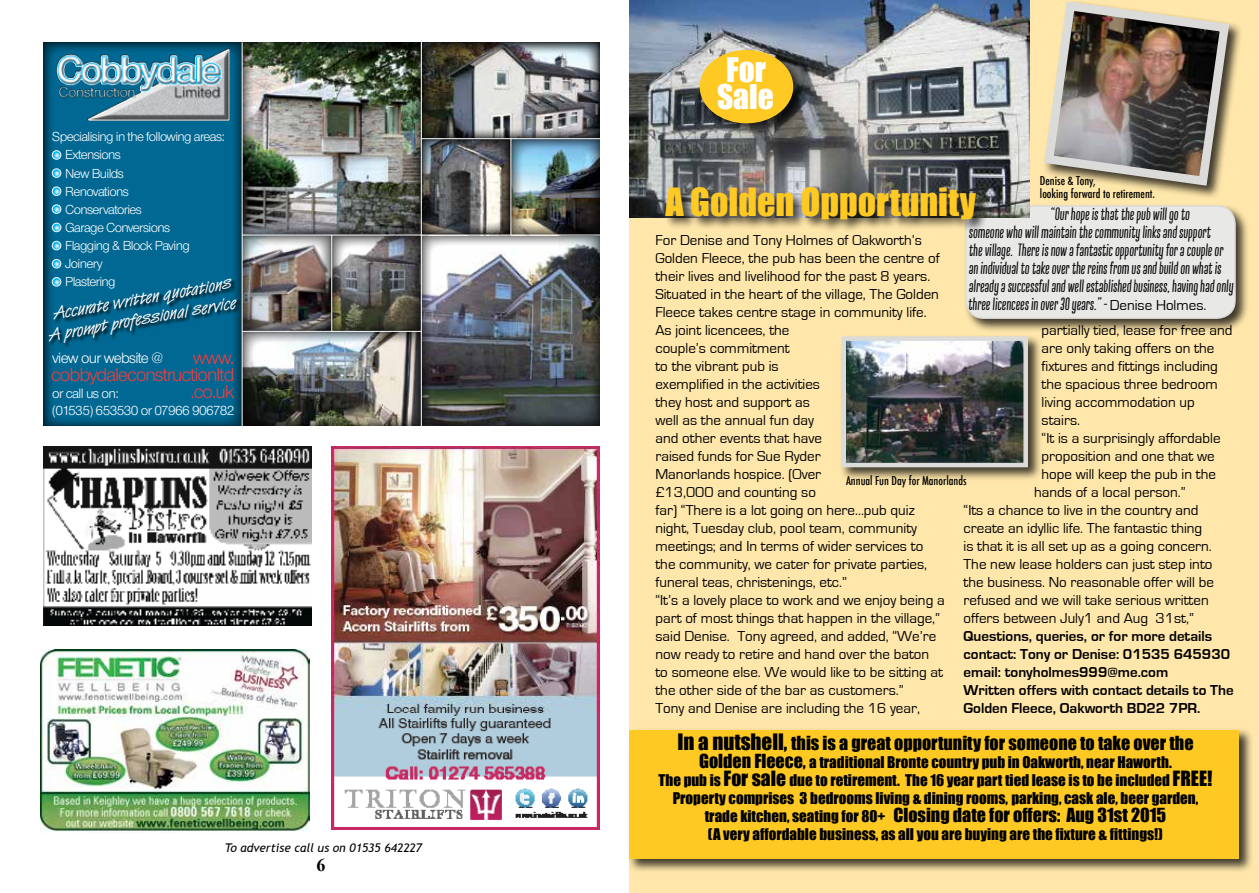
<style>
.page{position:relative;width:1259px;height:893px;background:#fff}
.page>*{position:absolute;margin:0;border:0;box-sizing:border-box;transform-origin:0 0}
.t1{font:35.7px "Impact";color:#ffc924}
.t2{font:31.2px/27px "Impact";color:#fff}
.t3{font:19.5px/17.4px "Nimbus Sans Novus T";letter-spacing:-.05em;color:#ef3e42;text-align:right}
.t4{font:700 18px "Times New Roman";color:#000}
.t5{font:italic 700 17.85px/18px "Briko Rough";color:#000}
.t6{font:17.85px "Impact";color:#000}
.t7{font:17.55px/20.2px "Van Dijk D";color:#fff;text-align:center}
.t8{font:15.6px "Nimbus Sans Novus T";letter-spacing:-.045em;color:#fff}
.t9{font:14.85px/18px "Eurostile";color:#000}
.t10{font:14.85px/18px "Impact";color:#000;text-align:center}
.t11{font:700 14.85px/18px "Eurostile";color:#000}
.t12{font:14.1px/16.8px "Nimbus Sans Novus T";letter-spacing:-.045em;color:#fff}
.t13{font:13.65px/18.1px "Nimbus Sans Novus T";letter-spacing:-.045em;color:#fff}
.t14{font:italic 12px "Trebuchet MS";color:#000}
.t15{font:500 condensed 11.85px/13.5px "Futura";color:#000}
.s1{font-family:"Eurostile";font-weight:400;font-style:normal;font-size:14.85px}
.s2{font-size:20.85px}
.s3{font-size:17.85px}
.s4{font-size:19.35px}
.s5{font-size:14.85px}
</style>
<div class="page">
<div style="left:629px;top:0;width:629px;height:893px;background:#ffe7ab"></div>
<div style="left:1042px;top:0;width:200px;height:199px;background:#000;opacity:.75"></div>
<img style="left:1042px;top:0;width:192px;height:190px">
<div style="left:839px;top:334px;width:203px;height:148px;background:#000;opacity:.75"></div>
<img style="left:847px;top:342px;width:175px;height:119px">
<div style="left:841px;top:336px;width:187px;height:131px;border:5px solid #dbdcda"></div>
<div style="left:627px;top:728px;width:626px;height:145px;background:#000;opacity:.75"></div>
<div style="left:629px;top:730px;width:610px;height:128px;background:#ffc924"></div>
<img style="left:41px;top:649px;width:269px;height:182px">
<img style="left:332px;top:446px;width:268px;height:383px">
<img style="left:44px;top:446px;width:267px;height:179px">
<div style="left:963px;top:203px;width:286px;height:130px;background:#000;opacity:.75"></div>
<div style="left:966px;top:206px;width:269px;height:112px;background:#e8e8e7;border-radius:18px"></div>
<div style="left:965px;top:205px;width:270px;height:114px;border:2px solid #dbdcda;border-radius:18px"></div>
<img style="left:629px;top:0;width:400px;height:218px">
<div style="left:664px;top:185px;width:326px;height:49px;background:#000;opacity:.75"></div>
<div style="left:697px;top:48px;width:110px;height:89px;background:#000;opacity:.75"></div>
<div style="left:699px;top:50px;width:94px;height:73px;background:#ffc924;border-radius:50%"></div>
<svg style="left:44px;top:43px;width:198px;height:382px;background:#00648d"></svg>
<img style="left:243px;top:43px;width:178px;height:192px">
<svg style="left:332px;top:236px;width:89px;height:95px;background:#666662"></svg>
<img style="left:422px;top:236px;width:178px;height:189px">
<img style="left:243px;top:332px;width:178px;height:93px">
<img style="left:511px;top:139px;width:89px;height:96px">
<img style="left:422px;top:43px;width:178px;height:95px">
<svg style="left:422px;top:139px;width:88px;height:96px;background:#676768"></svg>
<img style="left:243px;top:236px;width:88px;height:95px">
<svg style="left:52px;top:151px;width:9px;height:8px"></svg>
<div style="left:52px;top:150px;width:9px;height:10px;border:1px solid #fff;border-radius:50%"></div>
<svg style="left:52px;top:169px;width:9px;height:8px"></svg>
<div style="left:52px;top:168px;width:9px;height:10px;border:1px solid #fff;border-radius:50%"></div>
<svg style="left:52px;top:187px;width:9px;height:8px"></svg>
<div style="left:52px;top:187px;width:9px;height:9px;border:1px solid #fff;border-radius:50%"></div>
<svg style="left:52px;top:205px;width:9px;height:8px"></svg>
<div style="left:52px;top:204px;width:9px;height:10px;border:1px solid #fff;border-radius:50%"></div>
<svg style="left:52px;top:223px;width:9px;height:9px"></svg>
<div style="left:52px;top:223px;width:9px;height:9px;border:1px solid #fff;border-radius:50%"></div>
<svg style="left:52px;top:241px;width:9px;height:9px"></svg>
<div style="left:52px;top:241px;width:9px;height:9px;border:1px solid #fff;border-radius:50%"></div>
<svg style="left:52px;top:259px;width:9px;height:9px"></svg>
<div style="left:52px;top:259px;width:9px;height:9px;border:1px solid #fff;border-radius:50%"></div>
<img style="left:47px;top:43px;width:191px;height:86px">
<img style="left:50px;top:272px;width:190px;height:20px">
<img style="left:45px;top:292px;width:200px;height:60px">
<p class="t13" style="left:65px;top:127px;width:161px;text-indent:-13px">Specialising in the following areas:<br>Extensions<br>New Builds<br>Renovations<br>Conservatories<br>Garage Conversions<br>Flagging &amp; Block Paving<br>Joinery<br>Plastering</p>
<p class="t7" style="left:43px;top:305px;width:192px;rotate:-10deg">Accurate written quotations<br>A prompt professional service</p>
<p class="t8" style="left:52px;top:349px;width:112px">view our website @</p>
<p class="t12" style="left:52px;top:384px;width:184px">or call us on:<br>(01535) 653530 or 07966 906782</p>
<h3 class="t3" style="left:51px;top:348px;width:185px">www. cobbydaleconstructionltd .co.uk</h3>
<p class="t14" style="left:225px;top:841px;width:199px">To advertise call us on 01535 642227</p>
<p class="t4" style="left:316px;top:855px;width:10px">6</p>
<h2 class="t2" style="left:717px;top:56px;width:58px">For<br>Sale</h2>
<p class="t15" style="left:1040px;top:174px;width:117px">Denise &amp; Tony,<br>looking forward to retirement.</p>
<h1 class="t1" style="left:665px;top:180px;width:312px">A Golden Opportunity</h1>
<p class="t5" style="left:968px;top:205px;width:267px;text-indent:82px">“Our hope is that the pub will go to<br>someone who will maintain the community links and support<br>the village. There is now a fantastic opportunity for a couple or an individual to take over the reins from us and build on what is already a successful and well established business, having had only three licencees in over 30 years.” - <span class="s1">Denise Holmes.</span></p>
<p class="t9" style="left:1041px;top:322px;width:192px">partially tied, lease for free and</p>
<p class="t9" style="left:1041px;top:340px;width:174px">are only taking offers on the</p>
<p class="t9" style="left:1041px;top:358px;width:178px">fixtures and fittings including</p>
<p class="t9" style="left:1041px;top:376px;width:178px">the spacious three bedroom</p>
<p class="t9" style="left:1041px;top:394px;width:155px">living accommodation up</p>
<p class="t9" style="left:1041px;top:412px;width:40px">stairs.</p>
<p class="t9" style="left:1041px;top:430px;width:180px">“It is a surprisingly affordable</p>
<p class="t9" style="left:1041px;top:448px;width:175px">proposition and one that we</p>
<p class="t9" style="left:1041px;top:466px;width:176px">hope will keep the pub in the</p>
<p class="t9" style="left:1034px;top:484px;width:153px">hands of a local person.”</p>
<p class="t9" style="left:963px;top:502px;width:236px">“Its a chance to live in the country and</p>
<p class="t9" style="left:963px;top:520px;width:240px">create an idyllic life. The fantastic thing</p>
<p class="t9" style="left:963px;top:538px;width:250px">is that it is all set up as a going concern.</p>
<p class="t9" style="left:963px;top:556px;width:250px">The new lease holders can just step into</p>
<p class="t9" style="left:963px;top:574px;width:252px">the business. No reasonable offer will be</p>
<p class="t9" style="left:963px;top:592px;width:247px">refused and we will take serious written</p>
<p class="t9" style="left:963px;top:610px;width:232px">offers between July1 and Aug 31st,”</p>
<p class="t11" style="left:963px;top:628px;width:272px">Questions, queries, or for more details contact: Tony or Denise: 01535 645930 email: tonyholmes999@me.com<br>Written offers with contact details to The Golden Fleece, Oakworth BD22 7PR.</p>
<p class="t9" style="left:655px;top:232px;width:291px">For Denise and Tony Holmes of Oakworth’s Golden Fleece, the pub has been the centre of their lives and livelihood for the past 8 years.<br>Situated in the heart of the village, The Golden Fleece takes centre stage in community life.<br>As joint licencees, the<br>couple’s commitment<br>to the vibrant pub is<br>exemplified in the activities<br>they host and support as<br>well as the annual fun day<br>and other events that have<br>raised funds for Sue Ryder<br>Manorlands hospice. (Over<br>£13,000 and counting so<br>far) “There is a lot going on here...pub quiz night, Tuesday club, pool team, community meetings; and In terms of wider services to the community, we cater for private parties, funeral teas, christenings, etc.”<br>“It’s a lovely place to work and we enjoy being a part of most things that happen in the village,” said Denise. Tony agreed, and added, “We’re now ready to retire and hand over the baton to someone else. We would like to be sitting at the other side of the bar as customers.”<br>Tony and Denise are including the 16 year,</p>
<p class="t15" style="left:846px;top:473px;width:122px">Annual Fun Day for Manorlands</p>
<p class="t6" style="left:677px;top:732px;width:518px"><span class="s2">In a nutshell,</span> this is a great opportunity for someone to take over the</p>
<p class="t10" style="left:658px;top:753px;width:555px"><span class="s3">Golden Fleece,</span> a traditional Bronte country pub in Oakworth, near Haworth.<br>The pub is <span class="s4">For sale</span> due to retirement. The 16 year part tied lease is to be included <span class="s4">FREE!<br></span>Property comprises 3 bedrooms living &amp; dining rooms, parking, cask ale, beer garden,</p>
<p class="t6" style="left:705px;top:804px;width:463px"><span class="s5">trade kitchen, seating for 80+</span> Closing date for offers: Aug 31st 2015</p>
<p class="t10" style="left:708px;top:825px;width:456px">(A very affordable business, as all you are buying are the fixture &amp; fittings!)</p>
</div>
